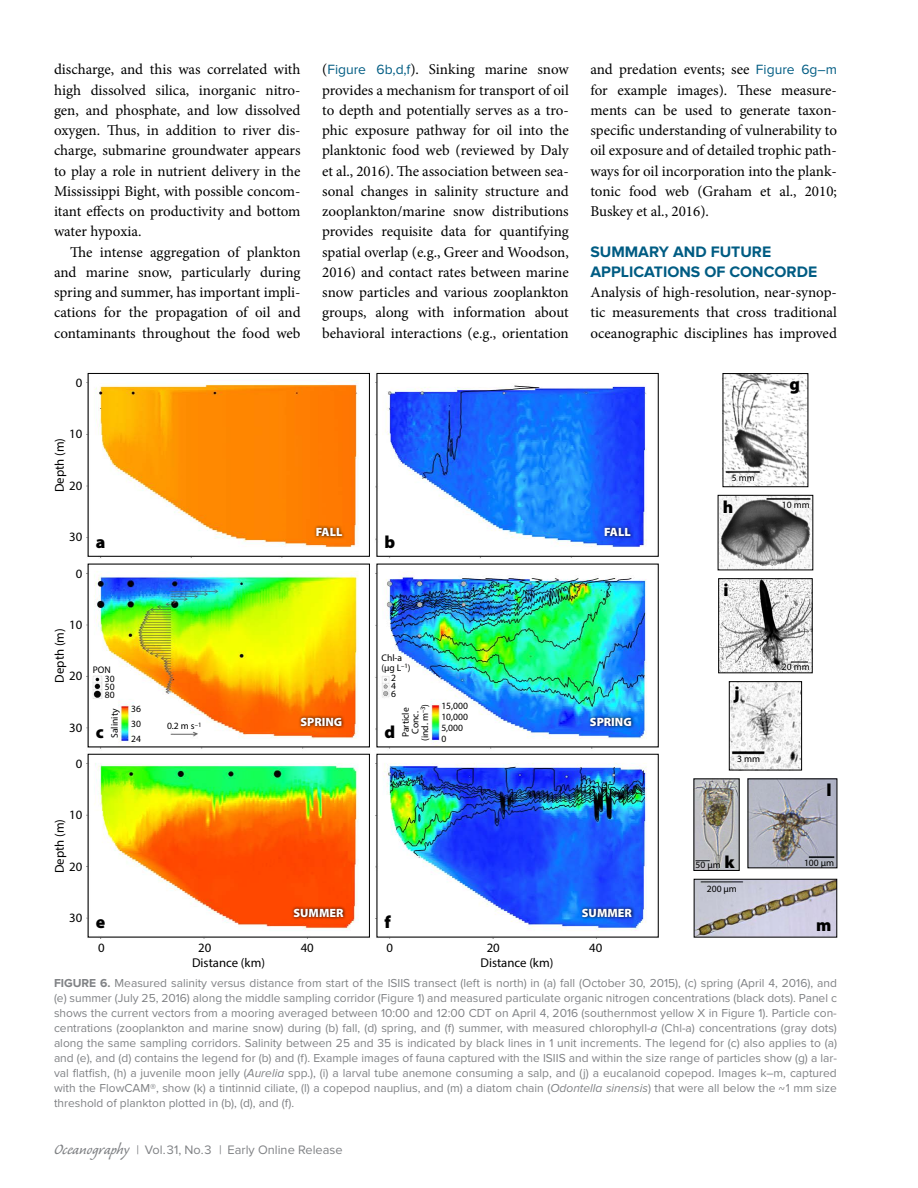
<style>
.page{position:relative;width:918px;height:1188px;background:#fff}
.page>*{position:absolute;margin:0;border:0;box-sizing:border-box;transform-origin:0 0}
.t1{font:900 17.55px "Myriad Pro";color:#000}
.t2{font:700 15.75px/20.2px "Proxima Nova";color:#005c83}
.t3{font:15px/20.2px "Minion Pro";color:#000;text-align:justify}
.t4{font:12.75px "Myriad Pro";color:#000}
.t5{font:12.75px "Proxima Nova";color:#808285}
.t6{font:12px/15px "Proxima Nova";color:#808285;text-align:justify}
.t7{font:900 12px "Myriad Pro";color:#fff}
.t8{font:9.6px/7.9px "Myriad Pro";color:#000;text-align:justify}
.s1{font-family:"Proxima Nova";font-size:13.8px;color:#005c83}
.s2{font-weight:900;font-size:17.55px}
.s3{font-weight:700}
.s4{font-style:italic}
.s5{font-family:"Caliban Std";font-size:18.75px}
</style>
<div class="page">
<img style="left:86px;top:372px;width:573px;height:567px">
<svg style="left:290px;top:905px;width:57px;height:15px"></svg>
<svg style="left:579px;top:905px;width:56px;height:15px"></svg>
<svg style="left:297px;top:714px;width:48px;height:15px"></svg>
<svg style="left:587px;top:714px;width:47px;height:15px"></svg>
<svg style="left:602px;top:525px;width:32px;height:14px"></svg>
<svg style="left:314px;top:525px;width:31px;height:14px"></svg>
<img style="left:696px;top:881px;width:139px;height:55px">
<div style="left:694px;top:879px;width:143px;height:59px;border:1px solid #000"></div>
<img style="left:696px;top:780px;width:42px;height:89px">
<img style="left:750px;top:780px;width:85px;height:86px">
<img style="left:731px;top:683px;width:69px;height:85px">
<div style="left:729px;top:681px;width:73px;height:89px;border:1px solid #000"></div>
<img style="left:720px;top:580px;width:91px;height:91px">
<div style="left:718px;top:578px;width:95px;height:95px;border:1px solid #000"></div>
<img style="left:720px;top:497px;width:91px;height:71px">
<img style="left:725px;top:375px;width:81px;height:110px">
<div style="left:723px;top:373px;width:85px;height:114px;border:1px solid #000"></div>
<div style="left:88px;top:373px;width:282px;height:184px;border:1px solid #000"></div>
<div style="left:377px;top:373px;width:282px;height:184px;border:1px solid #000"></div>
<div style="left:88px;top:754px;width:282px;height:183px;border:1px solid #000"></div>
<div style="left:377px;top:754px;width:282px;height:183px;border:1px solid #000"></div>
<p class="t3" style="left:54px;top:59px;width:248px">discharge, and this was correlated with high dissolved silica, inorganic nitro&shy;gen, and phosphate, and low dissolved oxygen. Thus, in addition to river dis&shy;charge, submarine groundwater appears to play a role in nutrient delivery in the Mississippi Bight, with possible concom&shy;itant effects on productivity and bottom water hypoxia.</p>
<p class="t3" style="left:54px;top:242px;width:248px;text-indent:16px">The intense aggregation of plankton and marine snow, particularly during spring and summer, has important impli&shy;cations for the propagation of oil and contaminants throughout the food web</p>
<p class="t4" style="left:76px;top:375px;width:8px">0</p>
<p class="t4" style="left:69px;top:426px;width:15px">10</p>
<p class="t4" style="left:52px;top:492px;width:56px;rotate:-90deg">Depth (m)</p>
<p class="t4" style="left:69px;top:478px;width:15px">20</p>
<p class="t3" style="left:322px;top:59px;width:248px">(<span class="s1">Figure 6b,d,f</span>). Sinking marine snow provides a mechanism for transport of oil to depth and potentially serves as a tro&shy;phic exposure pathway for oil into the planktonic food web (reviewed by Daly et al., 2016). The association between sea&shy;sonal changes in salinity structure and zooplankton/marine snow distributions provides requisite data for quantifying spatial overlap (e.g., Greer and Woodson, 2016) and contact rates between marine snow particles and various zooplankton groups, along with information about behavioral interactions (e.g., orientation</p>
<p class="t3" style="left:590px;top:59px;width:248px">and predation events; see <span class="s1">Figure 6g–m </span>for example images). These measure&shy;ments can be used to generate taxon&shy;specific understanding of vulnerability to oil exposure and of detailed trophic path&shy;ways for oil incorporation into the plank&shy;tonic food web (Graham et al., 2010; Buskey et al., 2016).</p>
<p class="t2" style="left:590px;top:241px;width:228px">SUMMARY AND FUTURE<br>APPLICATIONS OF CONCORDE</p>
<p class="t3" style="left:590px;top:282px;width:248px">Analysis of high-resolution, near-synop&shy;tic measurements that cross traditional oceanographic disciplines has improved</p>
<p class="t8" style="left:732px;top:474px;width:24px">5 mm</p>
<p class="t1" style="left:789px;top:373px;width:12px">g</p>
<p class="t1" style="left:723px;top:495px;width:12px">h</p>
<p class="t8" style="left:782px;top:501px;width:29px">10 mm</p>
<p class="t7" style="left:316px;top:524px;width:28px">FALL</p>
<p class="t7" style="left:604px;top:524px;width:28px">FALL</p>
<p class="t4" style="left:69px;top:529px;width:38px">30 <span class="s2">a</span></p>
<p class="t1" style="left:385px;top:530px;width:12px">b</p>
<p class="t4" style="left:76px;top:565px;width:8px">0</p>
<p class="t4" style="left:69px;top:617px;width:15px">10</p>
<p class="t4" style="left:52px;top:683px;width:56px;rotate:-90deg">Depth (m)</p>
<p class="t4" style="left:69px;top:668px;width:15px">20</p>
<p class="t4" style="left:69px;top:719px;width:15px">30</p>
<p class="t4" style="left:76px;top:756px;width:8px">0</p>
<p class="t8" style="left:93px;top:666px;width:20px">PON</p>
<p class="t8" style="left:381px;top:653px;width:31px;line-height:9.6px">Chl-a (µg L<sup>–1</sup>)</p>
<p class="t8" style="left:401px;top:741px;width:39px;line-height:9.6px;text-align:center;rotate:-90deg">Particle<br>Conc. (ind. m<sup>–3</sup>)</p>
<p class="t8" style="left:105px;top:674px;width:11px">30<br>50<br>80</p>
<p class="t8" style="left:391px;top:674px;width:6px">2<br>4<br>6</p>
<p class="t8" style="left:131px;top:701px;width:11px;line-height:15px">36<br>30<br>24</p>
<p class="t8" style="left:441px;top:700px;width:28px;line-height:11.1px;text-align:left">15,000<br>10,000<br>5,000<br>0</p>
<p class="t8" style="left:110px;top:738px;width:31px;rotate:-90deg">Salinity</p>
<p class="t7" style="left:301px;top:714px;width:43px">SPRING</p>
<p class="t7" style="left:590px;top:714px;width:43px">SPRING</p>
<p class="t8" style="left:167px;top:722px;width:36px">0.2 m s<sup>–1</sup></p>
<p class="t1" style="left:96px;top:720px;width:9px">c</p>
<p class="t1" style="left:385px;top:720px;width:12px">d</p>
<p class="t4" style="left:69px;top:807px;width:15px">10</p>
<p class="t4" style="left:52px;top:873px;width:56px;rotate:-90deg">Depth (m)</p>
<p class="t4" style="left:69px;top:859px;width:15px">20</p>
<p class="t4" style="left:69px;top:910px;width:15px">30</p>
<p class="t7" style="left:294px;top:905px;width:51px">SUMMER</p>
<p class="t7" style="left:582px;top:905px;width:51px">SUMMER</p>
<p class="t1" style="left:96px;top:910px;width:11px">e</p>
<p class="t1" style="left:385px;top:910px;width:8px">f</p>
<p class="t4" style="left:98px;top:939px;width:8px">0</p>
<p class="t4" style="left:198px;top:939px;width:15px">20</p>
<p class="t4" style="left:301px;top:939px;width:15px">40</p>
<p class="t4" style="left:386px;top:939px;width:8px">0</p>
<p class="t4" style="left:487px;top:939px;width:15px">20</p>
<p class="t4" style="left:589px;top:939px;width:15px">40</p>
<p class="t4" style="left:192px;top:955px;width:75px">Distance (km)</p>
<p class="t4" style="left:481px;top:955px;width:75px">Distance (km)</p>
<p class="t1" style="left:723px;top:578px;width:7px">i</p>
<p class="t1" style="left:734px;top:681px;width:7px">j</p>
<p class="t8" style="left:737px;top:755px;width:24px">3 mm</p>
<p class="t8" style="left:782px;top:663px;width:29px">20 mm</p>
<p class="t1" style="left:827px;top:779px;width:7px">l</p>
<p class="t8" style="left:696px;top:861px;width:41px">50 µm <span class="s2">k</span></p>
<p class="t8" style="left:804px;top:858px;width:32px">100 µm</p>
<p class="t8" style="left:707px;top:884px;width:32px">200 µm</p>
<p class="t1" style="left:816px;top:913px;width:17px">m</p>
<p class="t6" style="left:54px;top:976px;width:785px"><span class="s3">FIGURE 6.</span> Measured salinity versus distance from start of the ISIIS transect (left is north) in (a) fall (October 30, 2015), (c) spring (April 4, 2016), and (e) summer (July 25, 2016) along the middle sampling corridor (Figure 1) and measured particulate organic nitrogen concentrations (black dots). Panel c shows the current vectors from a mooring averaged between 10:00 and 12:00 CDT on April 4, 2016 (southernmost yellow X in Figure 1). Particle con&shy;centrations (zooplankton and marine snow) during (b) fall, (d) spring, and (f) summer, with measured chlorophyll-<span class="s4">a</span> (Chl-a) concentrations (gray dots) along the same sampling corridors. Salinity between 25 and 35 is indicated by black lines in 1 unit increments. The legend for (c) also applies to (a) and (e), and (d) contains the legend for (b) and (f). Example images of fauna captured with the ISIIS and within the size range of particles show (g) a lar&shy;val flatfish, (h) a juvenile moon jelly (<span class="s4">Aurelia</span> spp.), (i) a larval tube anemone consuming a salp, and (j) a eucalanoid copepod. Images k–m, captured with the FlowCAM®, show (k) a tintinnid ciliate, (l) a copepod nauplius, and (m) a diatom chain (<span class="s4">Odontella sinensis</span>) that were all below the ~1 mm size threshold of plankton plotted in (b), (d), and (f).</p>
<p class="t5" style="left:54px;top:1142px;width:290px"><span class="s5">Oceanography</span> | Vol.31, No.3 | Early Online Release</p>
</div>
